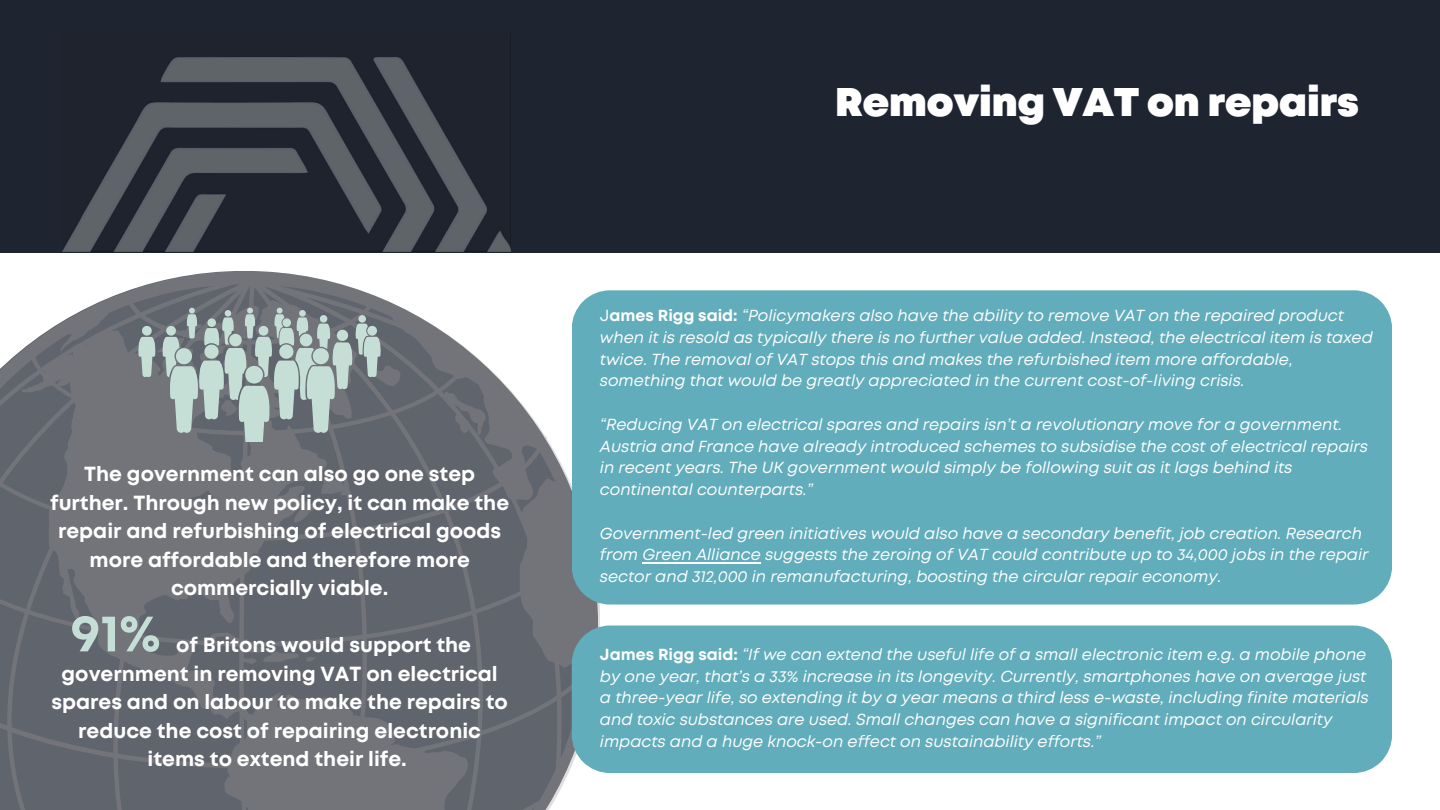
<style>
.page{position:relative;width:1440px;height:810px;background:#fff}
.page>*{position:absolute;margin:0;border:0;box-sizing:border-box;transform-origin:0 0}
.t1{font:700 52.2px "Mont";color:#c5dfd6}
.t2{font:900 40px "Mont";color:#fff}
.t3{font:700 20.4px/28.5px "Mont";color:#fff;text-align:center}
.t4{font:italic 16px/21.8px "Mont";color:#fff}
.s1{font-style:normal}
.s2{font-weight:700;font-style:normal}
</style>
<div class="page">
<div style="left:0;top:0;width:1440px;height:253px;background:#1f2431"></div>
<svg style="left:0;top:271px;width:600px;height:539px;fill:#646770"></svg>
<svg style="left:262px;top:652px;width:37px;height:11px"></svg>
<svg style="left:306px;top:656px;width:10px;height:6px"></svg>
<div style="left:572px;top:290px;width:820px;height:315px;background:#62adbb"></div>
<div style="left:572px;top:626px;width:820px;height:147px;background:#62adbb"></div>
<img style="left:62px;top:34px;width:449px;height:217px">
<svg style="left:138px;top:326px;width:18px;height:51px"></svg>
<svg style="left:162px;top:308px;width:239px;height:134px"></svg>
<hr style="left:642px;top:562px;width:119px;height:1px;background:#fff">
<h1 class="t3" style="left:50px;top:461px;width:460px">The government can also go one step further. Through new policy, it can make the repair and refurbishing of electrical goods more affordable and therefore more commercially viable.</h1>
<p class="t3" style="left:176px;top:632px;width:296px">of Britons would support the</p>
<p class="t3" style="left:62px;top:661px;width:438px">government in removing VAT on electrical</p>
<p class="t3" style="left:51px;top:689px;width:458px">spares and on labour to make the repairs to</p>
<p class="t3" style="left:78px;top:718px;width:404px">reduce the cost of repairing electronic</p>
<p class="t3" style="left:148px;top:746px;width:261px">items to extend their life.</p>
<p class="t1" style="left:71px;top:614px;width:91px">91%</p>
<h3 class="t2" style="left:835px;top:86px;width:525px">Removing VAT on repairs</h3>
<h2 class="t4" style="left:600px;top:306px;width:774px"><span class="s1">J</span><span class="s2">ames Rigg said:</span> “Policymakers also have the ability to remove VAT on the repaired product when it is resold as typically there is no further value added. Instead, the electrical item is taxed twice. The removal of VAT stops this and makes the refurbished item more affordable, something that would be greatly appreciated in the current cost-of-living crisis.</h2>
<p class="t4" style="left:600px;top:415px;width:770px">“Reducing VAT on electrical spares and repairs isn’t a revolutionary move for a government.<br>Austria and France have already introduced schemes to subsidise the cost of electrical repairs in recent years. The UK government would simply be following suit as it lags behind its continental counterparts.”</p>
<p class="t4" style="left:600px;top:523px;width:770px">Government-led green initiatives would also have a secondary benefit, job creation. Research from Green Alliance suggests the zeroing of VAT could contribute up to 34,000 jobs in the repair sector and 312,000 in remanufacturing, boosting the circular repair economy.</p>
<h3 class="t4" style="left:600px;top:645px;width:770px"><span class="s2">James Rigg said:</span> “If we can extend the useful life of a small electronic item e.g. a mobile phone by one year, that’s a 33% increase in its longevity. Currently, smartphones have on average just a three-year life, so extending it by a year means a third less e-waste, including finite materials and toxic substances are used. Small changes can have a significant impact on circularity impacts and a huge knock-on effect on sustainability efforts.”</h3>
</div>
